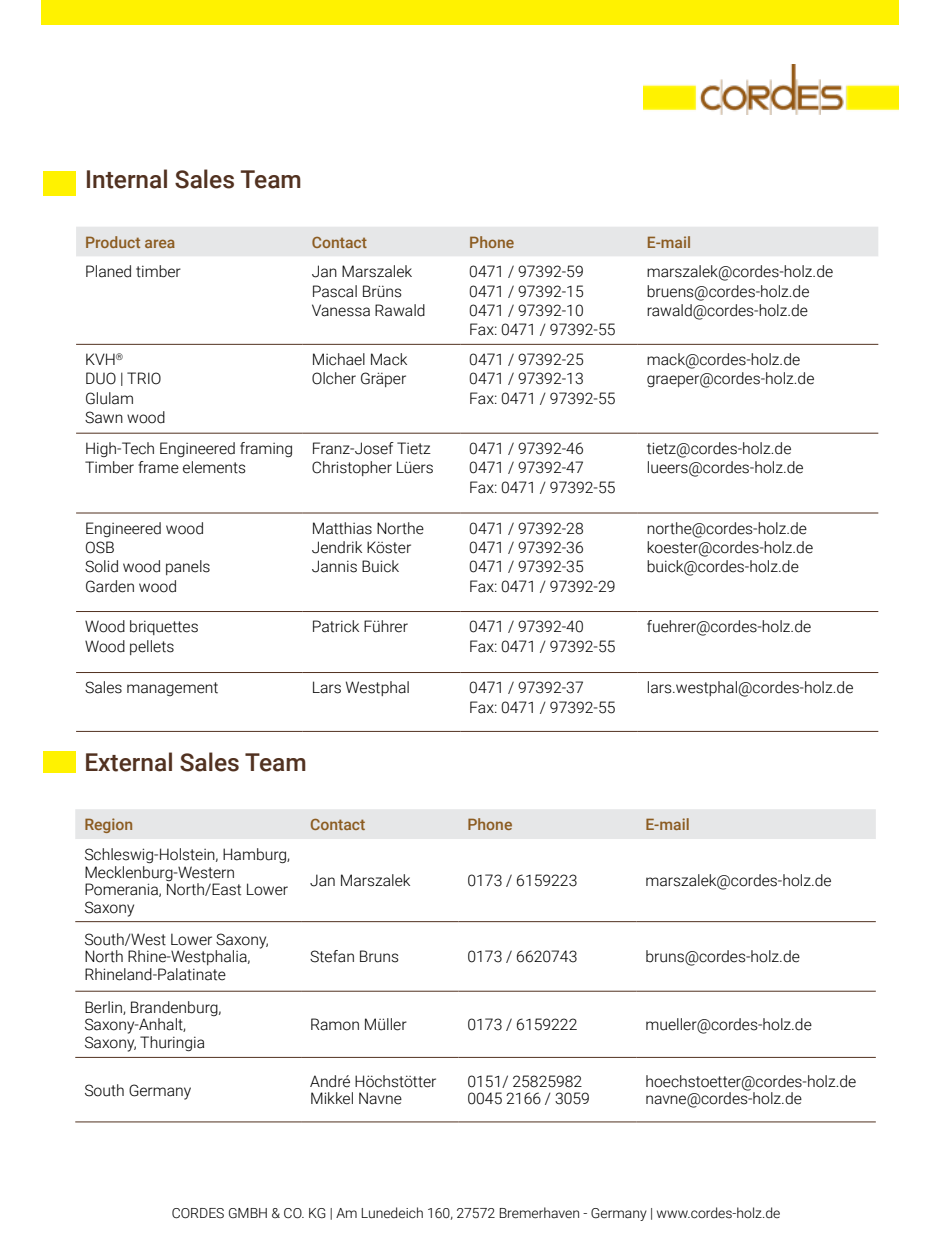
<style>
.page{position:relative;width:943px;height:1241px;background:#fff}
.page>*{position:absolute;margin:0;border:0;box-sizing:border-box;transform-origin:0 0}
.t1{font:500 24.5px "Roboto";color:#513120}
.t2{font:300 15.75px/19.2px "Roboto";color:#000}
.t3{font:500 15.75px "Roboto";color:#8b5b20}
.t4{font:300 14px "Roboto";color:#000}
</style>
<div class="page">
<div style="left:41px;top:0;width:857px;height:24px;background:#fff200"></div>
<div style="left:76px;top:227px;width:802px;height:29px;background:#e6e7e8"></div>
<svg style="left:76px;top:343px;width:802px;height:171px"></svg>
<hr style="left:76px;top:344px;width:227px;height:1px;background:#513120">
<hr style="left:303px;top:344px;width:157px;height:1px;background:#513120">
<hr style="left:460px;top:344px;width:177px;height:1px;background:#513120">
<hr style="left:637px;top:344px;width:241px;height:1px;background:#513120">
<hr style="left:76px;top:432px;width:227px;height:1px;background:#513120">
<hr style="left:303px;top:432px;width:157px;height:1px;background:#513120">
<hr style="left:460px;top:432px;width:177px;height:1px;background:#513120">
<hr style="left:637px;top:432px;width:241px;height:1px;background:#513120">
<hr style="left:76px;top:512px;width:227px;height:1px;background:#513120">
<hr style="left:303px;top:512px;width:157px;height:1px;background:#513120">
<hr style="left:460px;top:512px;width:177px;height:1px;background:#513120">
<hr style="left:637px;top:512px;width:241px;height:1px;background:#513120">
<hr style="left:76px;top:611px;width:227px;height:1px;background:#513120">
<hr style="left:303px;top:611px;width:157px;height:1px;background:#513120">
<hr style="left:460px;top:611px;width:177px;height:1px;background:#513120">
<hr style="left:637px;top:611px;width:241px;height:1px;background:#513120">
<hr style="left:76px;top:672px;width:227px;height:1px;background:#513120">
<hr style="left:303px;top:672px;width:157px;height:1px;background:#513120">
<hr style="left:460px;top:672px;width:177px;height:1px;background:#513120">
<hr style="left:637px;top:672px;width:241px;height:1px;background:#513120">
<hr style="left:76px;top:730px;width:227px;height:1px;background:#513120">
<hr style="left:303px;top:730px;width:157px;height:1px;background:#513120">
<hr style="left:460px;top:730px;width:177px;height:1px;background:#513120">
<hr style="left:637px;top:730px;width:241px;height:1px;background:#513120">
<div style="left:43px;top:171px;width:33px;height:24px;background:#fff200"></div>
<div style="left:43px;top:751px;width:33px;height:22px;background:#fff200"></div>
<div style="left:75px;top:809px;width:800px;height:30px;background:#e6e7e8"></div>
<svg style="left:75px;top:922px;width:800px;height:136px"></svg>
<hr style="left:75px;top:990px;width:226px;height:1px;background:#513120">
<hr style="left:301px;top:990px;width:157px;height:1px;background:#513120">
<hr style="left:458px;top:990px;width:178px;height:1px;background:#513120">
<hr style="left:636px;top:990px;width:239px;height:1px;background:#513120">
<hr style="left:75px;top:1056px;width:226px;height:1px;background:#513120">
<hr style="left:301px;top:1056px;width:157px;height:1px;background:#513120">
<hr style="left:458px;top:1056px;width:178px;height:1px;background:#513120">
<hr style="left:636px;top:1056px;width:239px;height:1px;background:#513120">
<hr style="left:75px;top:921px;width:226px;height:1px;background:#513120">
<hr style="left:301px;top:921px;width:157px;height:1px;background:#513120">
<hr style="left:458px;top:921px;width:178px;height:1px;background:#513120">
<hr style="left:636px;top:921px;width:239px;height:1px;background:#513120">
<hr style="left:75px;top:1121px;width:226px;height:1px;background:#513120">
<hr style="left:301px;top:1121px;width:157px;height:1px;background:#513120">
<hr style="left:458px;top:1121px;width:178px;height:1px;background:#513120">
<hr style="left:636px;top:1121px;width:239px;height:1px;background:#513120">
<img style="left:643px;top:64px;width:255px;height:50px">
<h1 class="t1" style="left:85px;top:162px;width:218px">Internal Sales Team</h1>
<p class="t3" style="left:85px;top:231px;width:92px">Product area</p>
<p class="t3" style="left:312px;top:231px;width:57px">Contact</p>
<p class="t3" style="left:469px;top:231px;width:46px">Phone</p>
<p class="t3" style="left:647px;top:231px;width:46px">E-mail</p>
<p class="t2" style="left:85px;top:261px;width:97px">Planed timber</p>
<p class="t2" style="left:312px;top:261px;width:115px">Jan Marszalek<br>Pascal Brüns<br>Vanessa Rawald</p>
<p class="t2" style="left:469px;top:261px;width:148px">0471 / 97392-59<br>0471 / 97392-15<br>0471 / 97392-10<br>Fax: 0471 / 97392-55</p>
<p class="t2" style="left:647px;top:261px;width:188px">marszalek@cordes-holz.de bruens@cordes-holz.de rawald@cordes-holz.de</p>
<p class="t2" style="left:85px;top:349px;width:82px">KVH<sup>®<br></sup>DUO | TRIO<br>Glulam<br>Sawn wood</p>
<p class="t2" style="left:312px;top:349px;width:97px">Michael Mack<br>Olcher Gräper</p>
<p class="t2" style="left:469px;top:349px;width:148px">0471 / 97392-25<br>0471 / 97392-13<br>Fax: 0471 / 97392-55</p>
<p class="t2" style="left:647px;top:349px;width:169px">mack@cordes-holz.de graeper@cordes-holz.de</p>
<p class="t2" style="left:85px;top:438px;width:210px">High-Tech Engineered framing<br>Timber frame elements</p>
<p class="t2" style="left:312px;top:438px;width:124px">Franz-Josef Tietz<br>Christopher Lüers</p>
<p class="t2" style="left:469px;top:438px;width:148px">0471 / 97392-46<br>0471 / 97392-47<br>Fax: 0471 / 97392-55</p>
<p class="t2" style="left:647px;top:438px;width:158px">tietz@cordes-holz.de lueers@cordes-holz.de</p>
<p class="t2" style="left:85px;top:518px;width:127px">Engineered wood<br>OSB<br>Solid wood panels<br>Garden wood</p>
<p class="t2" style="left:312px;top:518px;width:114px">Matthias Northe<br>Jendrik Köster<br>Jannis Buick</p>
<p class="t2" style="left:469px;top:518px;width:148px">0471 / 97392-28<br>0471 / 97392-36<br>0471 / 97392-35<br>Fax: 0471 / 97392-29</p>
<p class="t2" style="left:647px;top:518px;width:168px">northe@cordes-holz.de koester@cordes-holz.de buick@cordes-holz.de</p>
<p class="t2" style="left:85px;top:616px;width:115px">Wood briquettes<br>Wood pellets</p>
<p class="t2" style="left:312px;top:616px;width:98px">Patrick Führer</p>
<p class="t2" style="left:469px;top:616px;width:148px">0471 / 97392-40<br>Fax: 0471 / 97392-55</p>
<p class="t2" style="left:647px;top:616px;width:166px">fuehrer@cordes-holz.de</p>
<p class="t2" style="left:85px;top:677px;width:135px">Sales management</p>
<p class="t2" style="left:312px;top:677px;width:100px">Lars Westphal</p>
<p class="t2" style="left:469px;top:677px;width:148px">0471 / 97392-37<br>Fax: 0471 / 97392-55</p>
<p class="t2" style="left:647px;top:677px;width:208px">lars.westphal@cordes-holz.de</p>
<h1 class="t1" style="left:84px;top:744px;width:224px">External Sales Team</h1>
<p class="t3" style="left:84px;top:813px;width:50px">Region</p>
<p class="t3" style="left:310px;top:813px;width:57px">Contact</p>
<p class="t3" style="left:467px;top:813px;width:46px">Phone</p>
<p class="t3" style="left:645px;top:813px;width:46px">E-mail</p>
<p class="t2" style="left:84px;top:845px;width:207px;line-height:17.5px">Schleswig-Holstein, Hamburg,<br>Mecklenburg-Western<br>Pomerania, North/East Lower<br>Saxony</p>
<p class="t2" style="left:310px;top:870px;width:102px">Jan Marszalek</p>
<p class="t2" style="left:467px;top:870px;width:111px">0173 / 6159223</p>
<p class="t2" style="left:645px;top:870px;width:188px">marszalek@cordes-holz.de</p>
<p class="t2" style="left:84px;top:929px;width:186px;line-height:17.5px">South/West Lower Saxony,<br>North Rhine-Westphalia,<br>Rhineland-Palatinate</p>
<p class="t2" style="left:84px;top:997px;width:139px;line-height:17.5px">Berlin, Brandenburg,<br>Saxony-Anhalt,<br>Saxony, Thuringia</p>
<p class="t2" style="left:310px;top:946px;width:90px">Stefan Bruns</p>
<p class="t2" style="left:467px;top:946px;width:111px">0173 / 6620743</p>
<p class="t2" style="left:645px;top:946px;width:156px">bruns@cordes-holz.de</p>
<p class="t2" style="left:310px;top:1014px;width:98px">Ramon Müller</p>
<p class="t2" style="left:467px;top:1014px;width:111px">0173 / 6159222</p>
<p class="t2" style="left:645px;top:1014px;width:168px">mueller@cordes-holz.de</p>
<p class="t2" style="left:84px;top:1079px;width:109px">South Germany</p>
<p class="t2" style="left:310px;top:1071px;width:128px;line-height:17.5px">André Höchstötter<br>Mikkel Navne</p>
<p class="t2" style="left:467px;top:1071px;width:124px;line-height:17.5px">0151/ 25825982<br>0045 2166 / 3059</p>
<p class="t2" style="left:645px;top:1071px;width:212px;line-height:17.5px">hoechstoetter@cordes-holz.de navne@cordes-holz.de</p>
<p class="t4" style="left:172px;top:1203px;width:610px">CORDES GMBH &amp; CO. KG | Am Lunedeich 160, 27572 Bremerhaven - Germany | www.cordes-holz.de</p>
</div>
